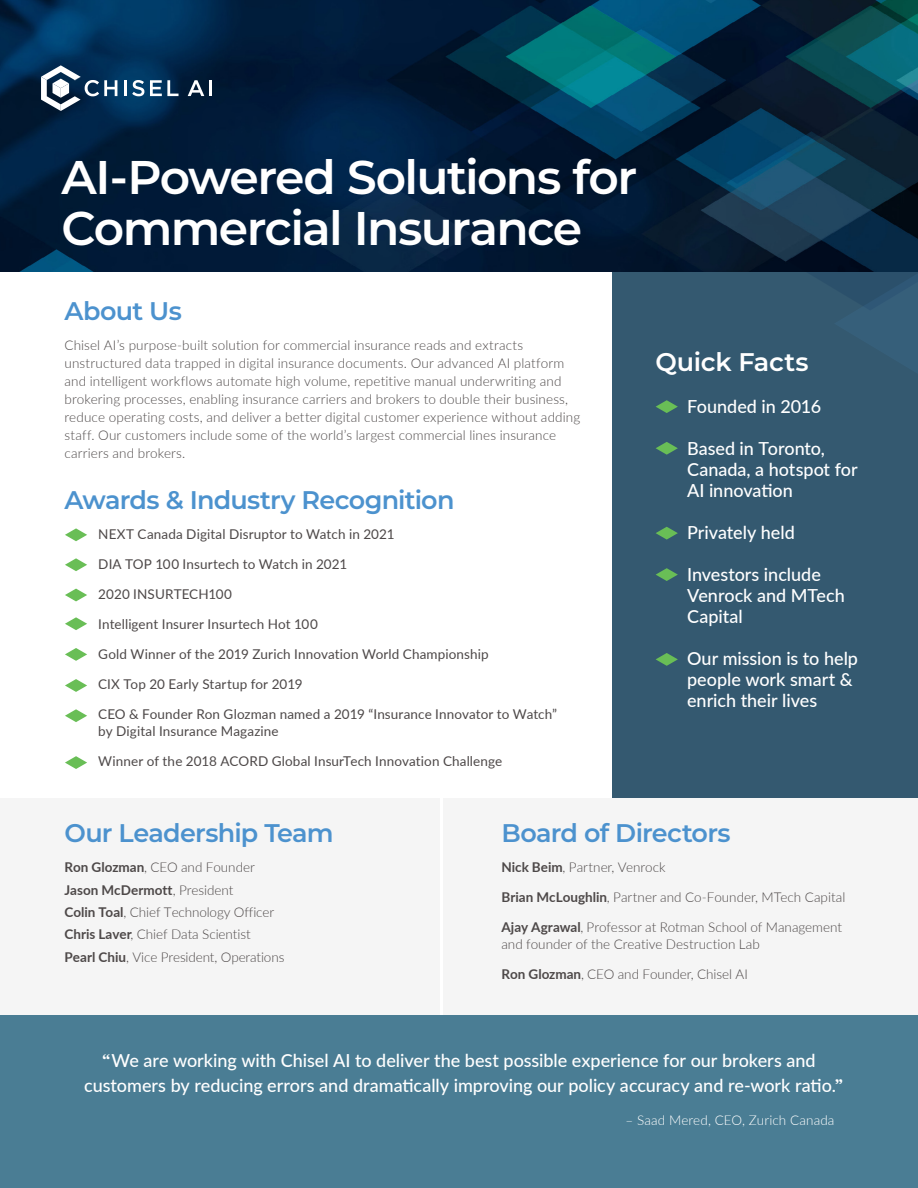
<style>
.page{position:relative;width:918px;height:1188px;background:#fff}
.page>*{position:absolute;margin:0;border:0;box-sizing:border-box;transform-origin:0 0}
.t1{font:600 47.25px/50.6px "Montserrat";letter-spacing:-.035em;color:#fff}
.t2{font:600 25.5px "Montserrat";letter-spacing:-.03em;color:#4c92ce}
.t3{font:600 25.5px "Montserrat";letter-spacing:-.01em;color:#fff}
.t4{font:500 18px/21px "Lato";color:#fff}
.t5{font:300 13.5px/18px "Lato";letter-spacing:.005em;color:#4d4848}
.t6{font:13.5px/16.5px "Lato";letter-spacing:.01em;color:#4d4848}
.t7{font:300 13.5px "Lato";letter-spacing:.005em;color:#fff}
.s1{font-weight:700}
.s2{font-family:"Ivar Soft";font-weight:700}
</style>
<div class="page">
<div style="left:612px;top:220px;width:306px;height:795px;background:#345970"></div>
<img style="left:0;top:0;width:918px;height:272px">
<div style="left:0;top:799px;width:440px;height:356px;background:#f5f5f5"></div>
<div style="left:443px;top:799px;width:475px;height:356px;background:#f5f5f5"></div>
<div style="left:0;top:1015px;width:918px;height:173px;background:#4a7d94"></div>
<svg style="left:656px;top:400px;width:22px;height:13px"></svg>
<svg style="left:656px;top:442px;width:22px;height:13px"></svg>
<svg style="left:656px;top:527px;width:22px;height:13px"></svg>
<svg style="left:656px;top:568px;width:22px;height:13px"></svg>
<svg style="left:656px;top:653px;width:22px;height:13px"></svg>
<svg style="left:41px;top:65px;width:76px;height:46px"></svg>
<hr style="left:124px;top:80px;width:3px;height:16px;background:#fff">
<hr style="left:209px;top:80px;width:3px;height:16px;background:#fff">
<svg style="left:132px;top:80px;width:12px;height:16px"></svg>
<svg style="left:150px;top:80px;width:29px;height:16px"></svg>
<svg style="left:188px;top:80px;width:16px;height:16px"></svg>
<svg style="left:65px;top:528px;width:22px;height:13px"></svg>
<svg style="left:65px;top:558px;width:22px;height:13px"></svg>
<svg style="left:65px;top:589px;width:22px;height:12px"></svg>
<svg style="left:65px;top:617px;width:22px;height:13px"></svg>
<svg style="left:65px;top:648px;width:22px;height:13px"></svg>
<svg style="left:65px;top:679px;width:22px;height:13px"></svg>
<svg style="left:65px;top:709px;width:22px;height:13px"></svg>
<svg style="left:65px;top:756px;width:22px;height:13px"></svg>
<svg style="left:786px;top:210px;width:132px;height:62px;background:#0b273f"></svg>
<h1 class="t1" style="left:61px;top:150px;width:577px">AI-Powered Solutions for<br>Commercial Insurance</h1>
<h2 class="t2" style="left:64px;top:293px;width:119px">About Us</h2>
<p class="t5" style="left:64px;top:335px;width:517px">Chisel AI’s purpose-built solution for commercial insurance reads and extracts unstructured data trapped in digital insurance documents. Our advanced AI platform and intelligent workflows automate high volume, repetitive manual underwriting and brokering processes, enabling insurance carriers and brokers to double their business, reduce operating costs, and deliver a better digital customer experience without adding staff. Our customers include some of the world’s largest commercial lines insurance carriers and brokers.</p>
<h2 class="t2" style="left:64px;top:482px;width:391px">Awards &amp; Industry Recognition</h2>
<p class="t6" style="left:98px;top:526px;width:298px">NEXT Canada Digital Disruptor to Watch in 2021</p>
<p class="t6" style="left:98px;top:556px;width:251px">DIA TOP 100 Insurtech to Watch in 2021</p>
<p class="t6" style="left:98px;top:586px;width:135px">2020 INSURTECH100</p>
<p class="t6" style="left:98px;top:616px;width:221px">Intelligent Insurer Insurtech Hot 100</p>
<p class="t6" style="left:98px;top:646px;width:392px">Gold Winner of the 2019 Zurich Innovation World Championship</p>
<p class="t6" style="left:98px;top:676px;width:206px">CIX Top 20 Early Startup for 2019</p>
<p class="t6" style="left:98px;top:706px;width:460px">CEO &amp; Founder Ron Glozman named a 2019 “Insurance Innovator to Watch” by Digital Insurance Magazine</p>
<p class="t6" style="left:98px;top:752px;width:406px">Winner of the 2018 ACORD Global InsurTech Innovation Challenge</p>
<h2 class="t3" style="left:655px;top:344px;width:155px">Quick Facts</h2>
<h3 class="t4" style="left:687px;top:395px;width:136px">Founded in 2016</h3>
<h3 class="t4" style="left:687px;top:437px;width:172px">Based in Toronto,<br>Canada, a hotspot for<br>AI innovation</h3>
<h3 class="t4" style="left:687px;top:521px;width:109px">Privately held</h3>
<h3 class="t4" style="left:687px;top:563px;width:159px">Investors include<br>Venrock and MTech<br>Capital</h3>
<h3 class="t4" style="left:687px;top:647px;width:172px">Our mission is to help people work smart &amp; enrich their lives</h3>
<h2 class="t2" style="left:64px;top:815px;width:271px">Our Leadership Team</h2>
<p class="t5" style="left:64px;top:856px;width:211px;line-height:22.2px"><span class="s1">Ron Glozman</span>, CEO and Founder<br><span class="s1">Jason McDermott</span>, President<br><span class="s1">Colin Toal</span>, Chief Technology Officer<br><span class="s1">Chris Laver</span>, Chief Data Scientist</p>
<p class="t5" style="left:64px;top:948px;width:221px"><span class="s1">Pearl Chiu</span>, Vice President, Operations</p>
<h2 class="t2" style="left:501px;top:815px;width:231px">Board of Directors</h2>
<p class="t5" style="left:501px;top:858px;width:166px"><span class="s1">Nick Beim</span>, Partner, Venrock</p>
<p class="t5" style="left:501px;top:888px;width:345px"><span class="s1">Brian McLoughlin</span>, Partner and Co-Founder, MTech Capital</p>
<p class="t5" style="left:501px;top:919px;width:342px;line-height:16.5px"><span class="s1">Ajay Agrawal</span>, Professor at Rotman School of Management and founder of the Creative Destruction Lab</p>
<p class="t5" style="left:501px;top:964px;width:248px"><span class="s1">Ron Glozman</span>, CEO and Founder, Chisel AI</p>
<h3 class="t4" style="left:84px;top:1047px;width:760px;line-height:24.9px;text-align:center"><span class="s2">“</span>We are working with Chisel AI to deliver the best possible experience for our brokers and customers by reducing errors and dramatically improving our policy accuracy and re-work ratio.<span class="s2">”</span></h3>
<p class="t7" style="left:626px;top:1110px;width:210px">– Saad Mered, CEO, Zurich Canada</p>
</div>
